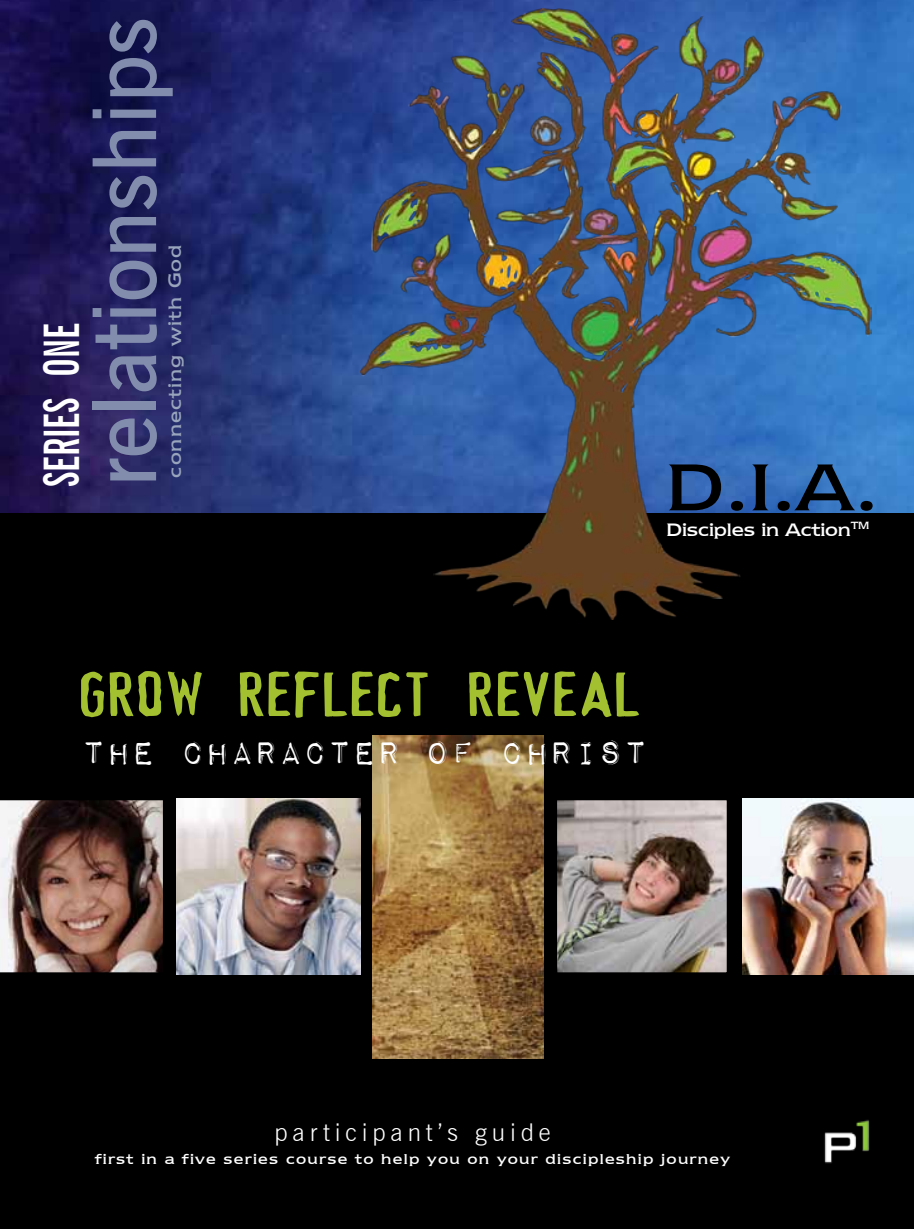
<style>
.page{position:relative;width:914px;height:1229px;background:#fff}
.page>*{position:absolute;margin:0;border:0;box-sizing:border-box;transform-origin:0 0}
.t1{font:600 87.5px "News Gothic BT";letter-spacing:-.005em;color:#828dad}
.t2{font:77px "Newtext IT Cby BT";color:#000}
.t3{font:65.45px "Device";letter-spacing:.025em;color:#a2c02f;scale:1.28 1}
.t4{font:700 extra-condensed 49.18px "News Gothic BT";color:#fff;scale:.85 1}
.t5{font:42.35px "Impact Label Reversed";letter-spacing:-.02em;color:#fff}
.t6{font:300 24.5px "News Gothic BT";letter-spacing:.2em;color:#fff}
.t7{font:21px "Newtext IT Cby BT";letter-spacing:-.01em;color:#fff}
.t8{font:21px "Newtext IT Cby BT";letter-spacing:.05em;color:#99a5bc}
.t9{font:16.62px "Newtext IT Cby BT";letter-spacing:.075em;color:#fff}
</style>
<div class="page">
<img style="left:0;top:0;width:914px;height:513px">
<div style="left:0;top:513px;width:914px;height:715px;background:#000"></div>
<img style="left:361px;top:9px;width:510px;height:611px">
<img style="left:372px;top:735px;width:171px;height:324px">
<img style="left:824px;top:1120px;width:46px;height:44px">
<img style="left:176px;top:798px;width:184px;height:176px">
<img style="left:742px;top:798px;width:171px;height:176px">
<img style="left:0;top:800px;width:163px;height:173px">
<img style="left:558px;top:801px;width:167px;height:170px">
<div style="left:555px;top:798px;width:173px;height:176px;border:2px solid #000"></div>
<h3 class="t4" style="left:32px;top:487px;width:194px;rotate:-90deg">series one</h3>
<h1 class="t1" style="left:72px;top:487px;width:471px;rotate:-90deg">relationships</h1>
<p class="t8" style="left:163px;top:477px;width:235px;rotate:-90deg">connecting with God</p>
<h2 class="t2" style="left:666px;top:443px;width:214px">D.I.A.</h2>
<p class="t7" style="left:666px;top:517px;width:204px">Disciples in Action<sup>TM</sup></p>
<h3 class="t3" style="left:81px;top:660px;width:439px">GROW REFLECT REVEAL</h3>
<h3 class="t5" style="left:81px;top:732px;width:569px">the character of christ</h3>
<h3 class="t6" style="left:274px;top:1117px;width:277px">participant’s guide</h3>
<p class="t9" style="left:95px;top:1149px;width:636px">first in a five series course to help you on your discipleship journey</p>
</div>
